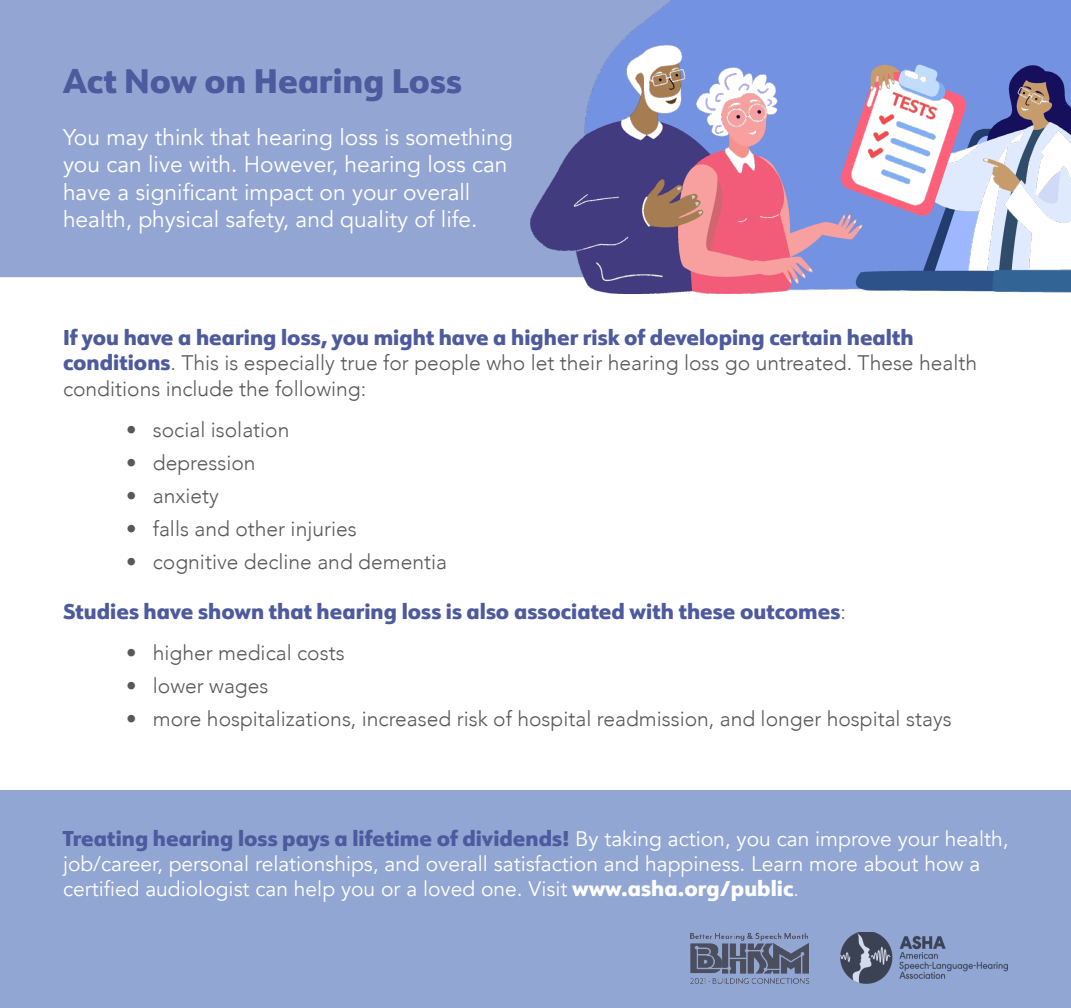
<style>
.page{position:relative;width:1071px;height:1008px;background:#fff}
.page>*{position:absolute;margin:0;border:0;box-sizing:border-box;transform-origin:0 0}
.t1{font:800 33.25px "URW Form";color:#4d5a9e}
.t2{font:22.75px/27.3px "Avenir";color:#fff}
.t3{font:300 21px/25.2px "Avenir";color:#57585a}
.t4{font:21px/25.2px "Avenir";color:#fff}
.t5{font:800 21px "URW Form";color:#4d5a9e}
.s1{font-family:"URW Form";font-weight:800;color:#4d5a9e}
.s2{font-family:"Avenir";font-weight:300;color:#57585a}
.s3{font-family:"URW Form";font-weight:800}
.s4{font-weight:300}
</style>
<div class="page">
<div style="left:0;top:790px;width:1071px;height:218px;background:#92a6d3"></div>
<div style="left:0;top:0;width:531px;height:277px;background:#93a6d3"></div>
<img style="left:531px;top:0;width:540px;height:293px">
<img style="left:841px;top:932px;width:167px;height:52px">
<img style="left:690px;top:932px;width:120px;height:52px">
<p class="t1" style="left:63px;top:57px;width:400px">Act Now on Hearing Loss</p>
<p class="t2" style="left:63px;top:124px;width:451px">You may think that hearing loss is something you can live with. However, hearing loss can have a significant impact on your overall health, physical safety, and quality of life.</p>
<p class="t3" style="left:63px;top:325px;width:916px"><span class="s1">If you have a hearing loss, you might have a higher risk of developing certain health conditions</span>. This is especially true for people who let their hearing loss go untreated. These health conditions include the following:</p>
<p class="t3" style="left:126px;top:417px;width:165px">• social isolation</p>
<p class="t3" style="left:126px;top:450px;width:131px">• depression</p>
<p class="t3" style="left:126px;top:483px;width:94px">• anxiety</p>
<p class="t3" style="left:126px;top:516px;width:232px">• falls and other injuries</p>
<p class="t3" style="left:126px;top:549px;width:323px">• cognitive decline and dementia</p>
<p class="t5" style="left:63px;top:597px;width:784px">Studies have shown that hearing loss is also associated with these outcomes<span class="s2">:</span></p>
<p class="t3" style="left:126px;top:640px;width:220px">• higher medical costs</p>
<p class="t3" style="left:126px;top:673px;width:144px">• lower wages</p>
<p class="t3" style="left:126px;top:707px;width:827px">• more hospitalizations, increased risk of hospital readmission, and longer hospital stays</p>
<p class="t4" style="left:63px;top:826px;width:947px"><span class="s1">Treating hearing loss pays a lifetime of dividends!</span> By taking action, you can improve your health, job/career, personal relationships, and overall satisfaction and happiness. Learn more about how a certified audiologist can help you or a loved one. Visit <span class="s3">www.asha.org/public</span><span class="s4">.</span></p>
</div>
